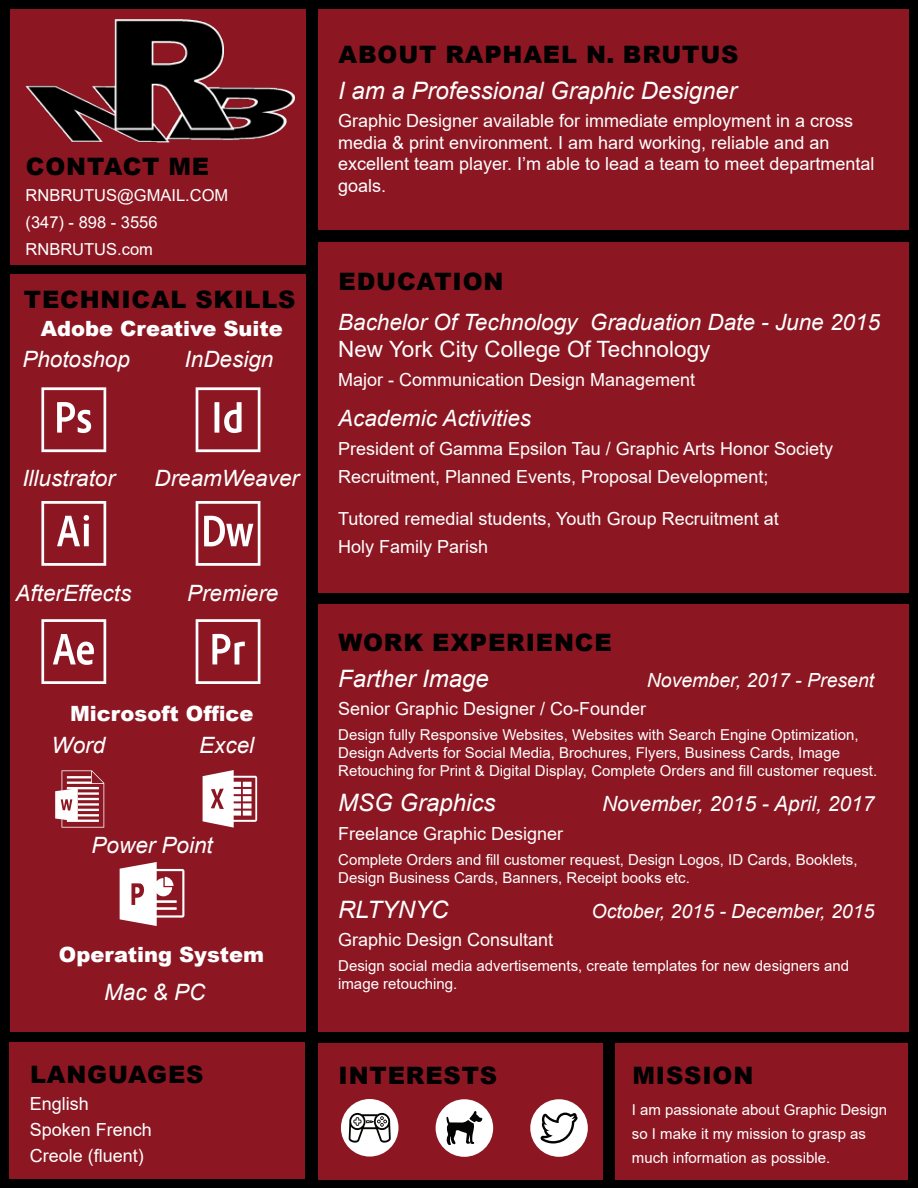
<style>
.page{position:relative;width:918px;height:1188px;background:#000}
.page>*{position:absolute;margin:0;border:0;box-sizing:border-box;transform-origin:0 0}
.Subtitle{font:900 24px "Arial";letter-spacing:.035em;color:#000}
.Subtitle_2{font:italic 24px "Arial";color:#fff}
.Program_Names_copy{font:italic 22.5px "Arial";color:#fff}
.Bachelor{font:italic 22.5px "Arial";color:#fff}
.Name_Of_School{font:22.5px "Arial";color:#fff}
.Programs{font:900 21px "Arial";color:#fff}
.Subtitle_2-2{font:italic 21px "Arial";color:#fff}
.Subtitle_2-3{font:italic 19.5px "Arial";color:#fff}
.Body_2{font:18px/21.6px "Arial";color:#fff}
.Job_Title{font:18px "Arial";color:#fff}
._10pt_Body{font:16.5px "Arial";color:#fff}
._10pt_Body-2{font:15px/18px "Arial";color:#fff}
.Body{font:15px/24px "Arial";color:#fff}
</style>
<div class="page">
<div style="left:318px;top:9px;width:590px;height:221px;background:#8c1722"></div>
<div style="left:318px;top:243px;width:590px;height:350px;background:#8c1722"></div>
<div style="left:318px;top:604px;width:590px;height:428px;background:#8c1722"></div>
<div style="left:10px;top:9px;width:295px;height:255px;background:#8c1722"></div>
<div style="left:10px;top:274px;width:295px;height:758px;background:#8c1722"></div>
<div style="left:9px;top:1043px;width:296px;height:136px;background:#8c1722"></div>
<div style="left:318px;top:1043px;width:285px;height:136px;background:#8c1722"></div>
<div style="left:616px;top:1043px;width:292px;height:136px;background:#8c1722"></div>
<div style="left:341px;top:1099px;width:57px;height:58px;background:#fff;border-radius:50%"></div>
<div style="left:530px;top:1099px;width:58px;height:58px;background:#fff;border-radius:50%"></div>
<div style="left:436px;top:1099px;width:57px;height:58px;background:#fff;border-radius:50%"></div>
<svg style="left:349px;top:1113px;width:42px;height:30px"></svg>
<svg style="left:446px;top:1111px;width:37px;height:34px"></svg>
<svg style="left:540px;top:1113px;width:38px;height:31px"></svg>
<img style="left:26px;top:19px;width:269px;height:124px">
<svg style="left:41px;top:387px;width:65px;height:65px"></svg>
<svg style="left:196px;top:387px;width:64px;height:65px"></svg>
<svg style="left:41px;top:619px;width:65px;height:65px"></svg>
<svg style="left:196px;top:619px;width:64px;height:65px"></svg>
<svg style="left:41px;top:501px;width:65px;height:65px"></svg>
<svg style="left:55px;top:770px;width:49px;height:58px"></svg>
<svg style="left:203px;top:770px;width:54px;height:58px"></svg>
<svg style="left:120px;top:862px;width:64px;height:64px"></svg>
<svg style="left:196px;top:501px;width:64px;height:65px"></svg>
<p class="Subtitle" style="left:26px;top:149px;width:185px">CONTACT ME</p>
<p class="_10pt_Body" style="left:26px;top:184px;width:204px">RNBRUTUS@GMAIL.COM</p>
<p class="_10pt_Body" style="left:26px;top:211px;width:134px">(347) - 898 - 3556</p>
<p class="_10pt_Body" style="left:26px;top:237px;width:129px">RNBRUTUS.com</p>
<p class="Subtitle" style="left:24px;top:282px;width:273px">TECHNICAL SKILLS</p>
<p class="Programs" style="left:41px;top:314px;width:244px">Adobe Creative Suite</p>
<p class="Program_Names_copy" style="left:22px;top:345px;width:109px">Photoshop</p>
<p class="Program_Names_copy" style="left:185px;top:345px;width:90px">InDesign</p>
<p class="Program_Names_copy" style="left:22px;top:463px;width:94px">Illustrator</p>
<p class="Program_Names_copy" style="left:154px;top:463px;width:146px">DreamWeaver</p>
<p class="Program_Names_copy" style="left:16px;top:579px;width:117px">AfterEffects</p>
<p class="Program_Names_copy" style="left:187px;top:579px;width:93px">Premiere</p>
<p class="Programs" style="left:70px;top:699px;width:185px">Microsoft Office</p>
<p class="Program_Names_copy" style="left:52px;top:730px;width:55px">Word</p>
<p class="Program_Names_copy" style="left:199px;top:730px;width:57px">Excel</p>
<p class="Program_Names_copy" style="left:92px;top:831px;width:123px">Power Point</p>
<p class="Programs" style="left:59px;top:939px;width:207px">Operating System</p>
<p class="Program_Names_copy" style="left:104px;top:977px;width:103px">Mac &amp; PC</p>
<p class="Subtitle" style="left:30px;top:1057px;width:175px">LANGUAGES</p>
<p class="Job_Title" style="left:30px;top:1091px;width:61px">English</p>
<p class="Job_Title" style="left:30px;top:1117px;width:124px">Spoken French</p>
<p class="Job_Title" style="left:30px;top:1143px;width:116px">Creole (fluent)</p>
<p class="Subtitle" style="left:339px;top:37px;width:402px">ABOUT RAPHAEL N. BRUTUS</p>
<p class="Subtitle_2" style="left:338px;top:75px;width:400px">I am a Professional Graphic Designer</p>
<p class="Body_2" style="left:338px;top:110px;width:538px">Graphic Designer available for immediate employment in a cross media &amp; print environment. I am hard working, reliable and an excellent team player. I’m able to lead a team to meet departmental goals.</p>
<p class="Subtitle" style="left:339px;top:264px;width:167px">EDUCATION</p>
<p class="Bachelor" style="left:338px;top:308px;width:543px">Bachelor Of Technology Graduation Date - June 2015</p>
<p class="Name_Of_School" style="left:338px;top:334px;width:374px">New York City College Of Technology</p>
<p class="Body_2" style="left:338px;top:369px;width:359px">Major - Communication Design Management</p>
<p class="Bachelor" style="left:338px;top:404px;width:194px">Academic Activities</p>
<p class="Body_2" style="left:338px;top:437px;width:496px">President of Gamma Epsilon Tau / Graphic Arts Honor Society</p>
<p class="Body_2" style="left:338px;top:466px;width:432px">Recruitment, Planned Events, Proposal Development;</p>
<p class="Body_2" style="left:338px;top:508px;width:442px">Tutored remedial students, Youth Group Recruitment at</p>
<p class="Body_2" style="left:338px;top:536px;width:152px">Holy Family Parish</p>
<p class="Subtitle" style="left:339px;top:625px;width:275px">WORK EXPERIENCE</p>
<p class="Subtitle_2" style="left:338px;top:663px;width:152px">Farther Image</p>
<p class="Subtitle_2-3" style="left:647px;top:667px;width:229px">November, 2017 - Present</p>
<p class="Job_Title" style="left:338px;top:696px;width:310px">Senior Graphic Designer / Co-Founder</p>
<p class="_10pt_Body-2" style="left:338px;top:726px;width:541px">Design fully Responsive Websites, Websites with Search Engine Optimization,<br>Design Adverts for Social Media, Brochures, Flyers, Business Cards, Image<br>Retouching for Print &amp; Digital Display, Complete Orders and fill customer request.</p>
<p class="Subtitle_2" style="left:338px;top:787px;width:159px">MSG Graphics</p>
<p class="Subtitle_2-2" style="left:602px;top:790px;width:274px">November, 2015 - April, 2017</p>
<p class="Job_Title" style="left:338px;top:821px;width:227px">Freelance Graphic Designer</p>
<p class="_10pt_Body-2" style="left:338px;top:850px;width:521px">Complete Orders and fill customer request, Design Logos, ID Cards, Booklets,<br>Design Business Cards, Banners, Receipt books etc.</p>
<p class="Subtitle_2" style="left:338px;top:894px;width:112px">RLTYNYC</p>
<p class="Subtitle_2-3" style="left:592px;top:899px;width:284px">October, 2015 - December, 2015</p>
<p class="Job_Title" style="left:338px;top:928px;width:217px">Graphic Design Consultant</p>
<p class="_10pt_Body-2" style="left:338px;top:957px;width:513px">Design social media advertisements, create templates for new designers and image retouching.</p>
<p class="Subtitle" style="left:339px;top:1058px;width:160px">INTERESTS</p>
<p class="Subtitle" style="left:632px;top:1058px;width:123px">MISSION</p>
<p class="Body" style="left:632px;top:1098px;width:257px">I am passionate about Graphic Design so I make it my mission to grasp as much information as possible.</p>
</div>
